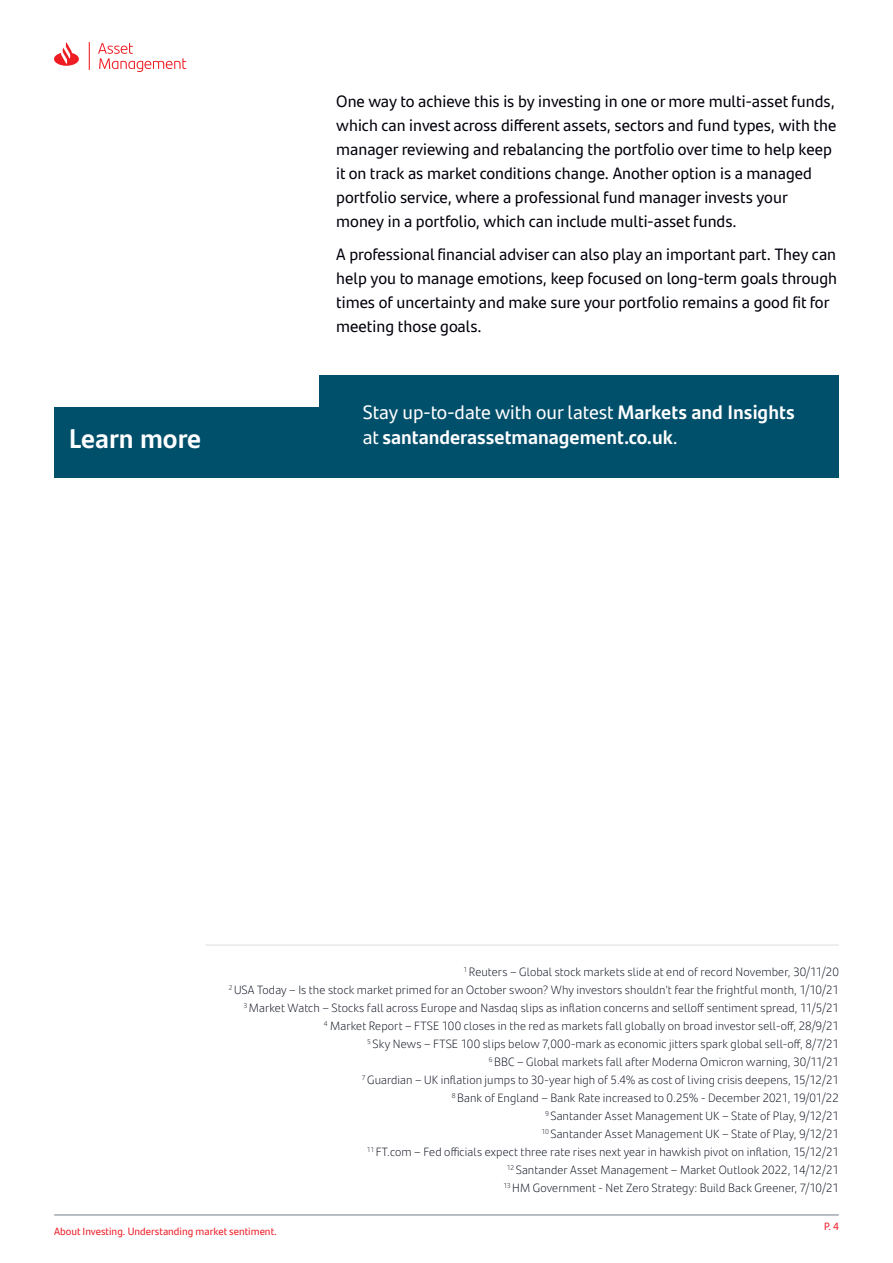
<style>
.page{position:relative;width:893px;height:1263px;background:#fff}
.page>*{position:absolute;margin:0;border:0;box-sizing:border-box;transform-origin:0 0}
.t1{font:700 27px "Santander Text";color:#fff}
.t2{font:19.5px "Santander Text";color:#fff}
.t3{font:700 19.5px "Santander Text";color:#fff}
.t4{font:16.5px/24px "Santander Text";color:#00000b}
.t5{font:300 12px/18px "Santander Text";letter-spacing:.005em;color:#000715;text-align:right}
.t6{font:10.5px "Santander Text";color:#ee1c27}
.t7{font:10.5px "Santander Headline";color:#ee1c28}
.s1{font-weight:700}
.s2{font-weight:400}
</style>
<div class="page">
<hr style="left:54px;top:1215px;width:785px;height:1px;background:#727f8a">
<svg style="left:54px;top:42px;width:132px;height:30px"></svg>
<hr style="left:206px;top:944px;width:633px;height:2px;background:#e8e8e8">
<div style="left:54px;top:375px;width:785px;height:102px;background:#004f6b"></div>
<div style="left:47px;top:367px;width:272px;height:40px;background:#fff"></div>
<p class="t4" style="left:336px;top:89px;width:502px">One way to achieve this is by investing in one or more multi-asset funds, which can invest across different assets, sectors and fund types, with the manager reviewing and rebalancing the portfolio over time to help keep it on track as market conditions change. Another option is a managed portfolio service, where a professional fund manager invests your money in a portfolio, which can include multi-asset funds.</p>
<h3 class="t4" style="left:336px;top:242px;width:502px">A professional financial adviser can also play an important part. They can help you to manage emotions, keep focused on long-term goals through times of uncertainty and make sure your portfolio remains a good fit for meeting those goals.</h3>
<h2 class="t2" style="left:363px;top:397px;width:433px">Stay up-to-date with our latest <span class="s1">Markets and Insights</span></h2>
<h1 class="t1" style="left:69px;top:417px;width:134px">Learn more</h1>
<h2 class="t3" style="left:363px;top:422px;width:317px"><span class="s2">at</span> santanderassetmanagement.co.uk<span class="s2">.</span></h2>
<p class="t5" style="left:229px;top:962px;width:612px"><sup>1</sup> Reuters – Global stock markets slide at end of record November, 30/11/20<br><sup>2</sup> USA Today – Is the stock market primed for an October swoon? Why investors shouldn’t fear the frightful month, 1/10/21<br><sup>3</sup> Market Watch – Stocks fall across Europe and Nasdaq slips as inflation concerns and selloff sentiment spread, 11/5/21<br><sup>4</sup> Market Report – FTSE 100 closes in the red as markets fall globally on broad investor sell-off, 28/9/21<br><sup>5</sup> Sky News – FTSE 100 slips below 7,000-mark as economic jitters spark global sell-off, 8/7/21<br><sup>6</sup> BBC – Global markets fall after Moderna Omicron warning, 30/11/21<br><sup>7</sup> Guardian – UK inflation jumps to 30-year high of 5.4% as cost of living crisis deepens, 15/12/21<br><sup>8</sup> Bank of England – Bank Rate increased to 0.25% - December 2021, 19/01/22<br><sup>9</sup> Santander Asset Management UK – State of Play, 9/12/21<br><sup>10</sup> Santander Asset Management UK – State of Play, 9/12/21<br><sup>11</sup> FT.com – Fed officials expect three rate rises next year in hawkish pivot on inflation, 15/12/21<br><sup>12</sup> Santander Asset Management – Market Outlook 2022, 14/12/21<br><sup>13</sup> HM Government - Net Zero Strategy: Build Back Greener, 7/10/21</p>
<p class="t6" style="left:54px;top:1223px;width:224px">About Investing. Understanding market sentiment.</p>
<p class="t7" style="left:824px;top:1218px;width:16px">P. 4</p>
</div>
